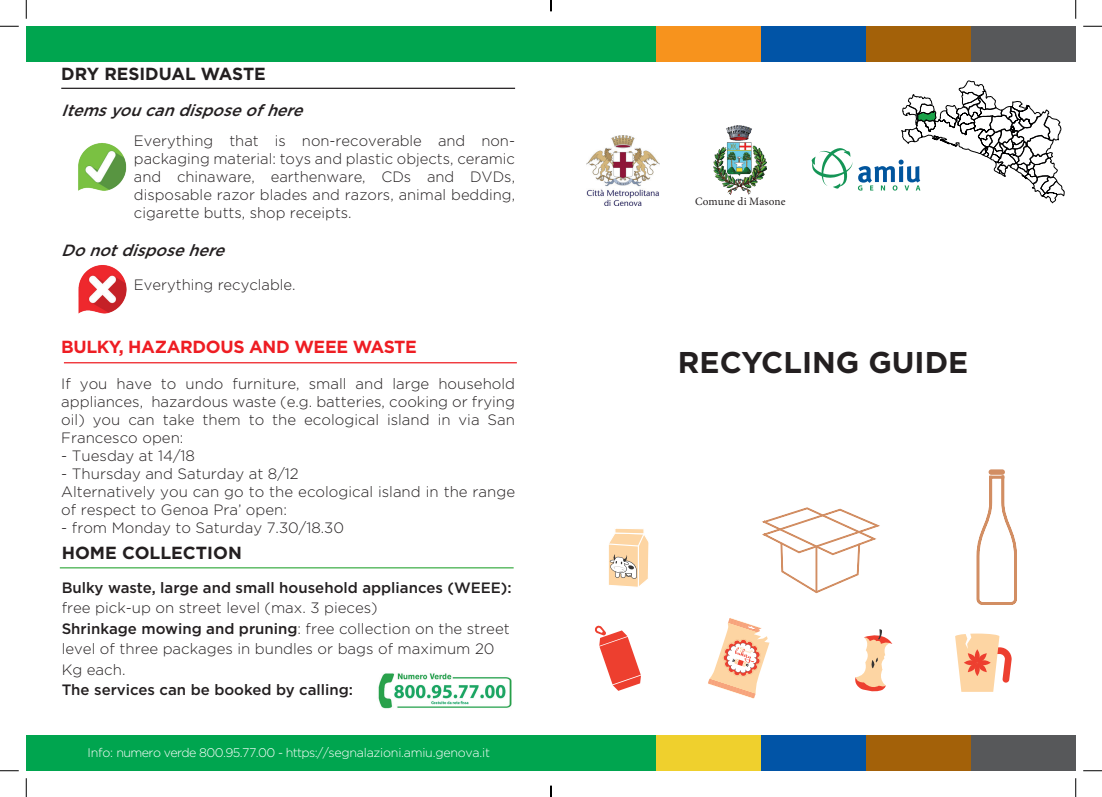
<style>
.page{position:relative;width:1102px;height:797px;background:#fff}
.page>*{position:absolute;margin:0;border:0;box-sizing:border-box;transform-origin:0 0}
.t1{font:700 30px "Gotham";color:#231f20}
.t2{font:700 17.5px "Gotham";color:#231f20}
.t3{font:700 17.5px "Gotham";letter-spacing:-.02em;color:#ee1d23}
.t4{font:italic 500 16.25px "Gotham";color:#231f20}
.t5{font:300 15px/18px "Gotham";color:#231f20;text-align:justify}
.t6{font:500 15px "Gotham";color:#231f20}
.t7{font:300 12.5px "Gotham";letter-spacing:-.02em;color:#fff}
.t8{font:11.25px "Minion Pro";letter-spacing:.01em;color:#231f20}
.s1{font-weight:500}
</style>
<div class="page">
<svg style="left:855px;top:629px;width:37px;height:63px"></svg>
<svg style="left:708px;top:618px;width:62px;height:80px"></svg>
<svg style="left:595px;top:625px;width:46px;height:66px"></svg>
<svg style="left:762px;top:507px;width:118px;height:87px"></svg>
<div style="left:815px;top:546px;width:2px;height:46px;border:1px solid #d28e63"></div>
<svg style="left:608px;top:528px;width:41px;height:59px"></svg>
<svg style="left:955px;top:633px;width:56px;height:59px"></svg>
<svg style="left:976px;top:474px;width:41px;height:131px"></svg>
<div style="left:988px;top:469px;width:16px;height:6px;background:#d28e63;border-radius:3px"></div>
<div style="left:26px;top:26px;width:630px;height:36px;background:#00a54f"></div>
<div style="left:656px;top:26px;width:104px;height:36px;background:#f7931d"></div>
<div style="left:760px;top:26px;width:105px;height:36px;background:#0154a6"></div>
<div style="left:865px;top:26px;width:105px;height:36px;background:#a36109"></div>
<div style="left:970px;top:26px;width:105px;height:36px;background:#57585a"></div>
<div style="left:26px;top:735px;width:630px;height:35px;background:#00a54f"></div>
<div style="left:656px;top:735px;width:104px;height:35px;background:#efd02d"></div>
<div style="left:760px;top:735px;width:105px;height:35px;background:#0154a6"></div>
<div style="left:865px;top:735px;width:105px;height:35px;background:#a36109"></div>
<div style="left:970px;top:735px;width:105px;height:35px;background:#57585a"></div>
<img style="left:586px;top:135px;width:73px;height:71px">
<hr style="left:61px;top:88px;width:454px;height:1px;background:#231f20">
<hr style="left:60px;top:567px;width:453px;height:1px;background:#40ae49">
<img style="left:78px;top:143px;width:49px;height:48px">
<img style="left:78px;top:265px;width:49px;height:49px">
<hr style="left:64px;top:362px;width:453px;height:1px;background:#ee1d23">
<svg style="left:811px;top:80px;width:253px;height:124px"></svg>
<img style="left:713px;top:125px;width:53px;height:70px">
<img style="left:378px;top:673px;width:134px;height:36px">
<svg style="left:0;top:25px;width:19px;height:2px"></svg>
<svg style="left:1083px;top:25px;width:18px;height:2px"></svg>
<svg style="left:0;top:770px;width:19px;height:1px"></svg>
<svg style="left:1083px;top:770px;width:18px;height:1px"></svg>
<svg style="left:25px;top:0;width:2px;height:19px"></svg>
<svg style="left:25px;top:778px;width:2px;height:19px"></svg>
<svg style="left:1075px;top:0;width:1px;height:19px"></svg>
<svg style="left:1075px;top:778px;width:1px;height:19px"></svg>
<svg style="left:550px;top:785px;width:1px;height:12px"></svg>
<p class="t2" style="left:61px;top:62px;width:206px">DRY RESIDUAL WASTE</p>
<p class="t4" style="left:61px;top:99px;width:250px">Itemsyoucandisposeofhere</p>
<p class="t5" style="left:134px;top:131px;width:382px">Everything that is non-recoverable and non&shy;packaging material: toys and plastic objects, ceramic and chinaware, earthenware, CDs and DVDs, disposable razor blades and razors, animal bedding, cigarette butts, shop receipts.</p>
<p class="t4" style="left:61px;top:240px;width:172px">Donotdisposehere</p>
<p class="t5" style="left:134px;top:276px;width:163px">Everything recyclable.</p>
<p class="t3" style="left:61px;top:335px;width:357px">BULKY, HAZARDOUS AND WEEE WASTE</p>
<p class="t5" style="left:61px;top:374px;width:455px">If you have to undo furniture, small and large household appliances, hazardous waste (e.g. batteries, cooking or frying oil) you can take them to the ecological island in via San Francesco open:</p>
<p class="t5" style="left:61px;top:446px;width:135px">- Tuesday at 14/18</p>
<p class="t5" style="left:61px;top:464px;width:455px;text-align:left">- Thursday and Saturday at 8/12<br>Alternatively you can go to the ecological island in the range of respect to Genoa Pra’ open:</p>
<p class="t5" style="left:61px;top:518px;width:284px">- from Monday to Saturday 7.30/18.30</p>
<p class="t2" style="left:62px;top:541px;width:182px">HOME COLLECTION</p>
<p class="t6" style="left:62px;top:577px;width:451px">Bulky waste, large and small household appliances (WEEE):</p>
<p class="t5" style="left:62px;top:597px;width:449px;line-height:20.5px;text-align:left">free pick-up on street level (max. 3 pieces)<br><span class="s1">Shrinkage mowing and pruning</span>: free collection on the street level of three packages in bundles or bags of maximum 20<br>Kg each.</p>
<p class="t6" style="left:62px;top:680px;width:293px">The services can be booked by calling:</p>
<p class="t7" style="left:87px;top:746px;width:404px">Info: numero verde 800.95.77.00 - https://segnalazioni.amiu.genova.it</p>
<p class="t8" style="left:695px;top:194px;width:92px">Comune di Masone</p>
<h1 class="t1" style="left:678px;top:342px;width:292px">RECYCLING GUIDE</h1>
</div>
